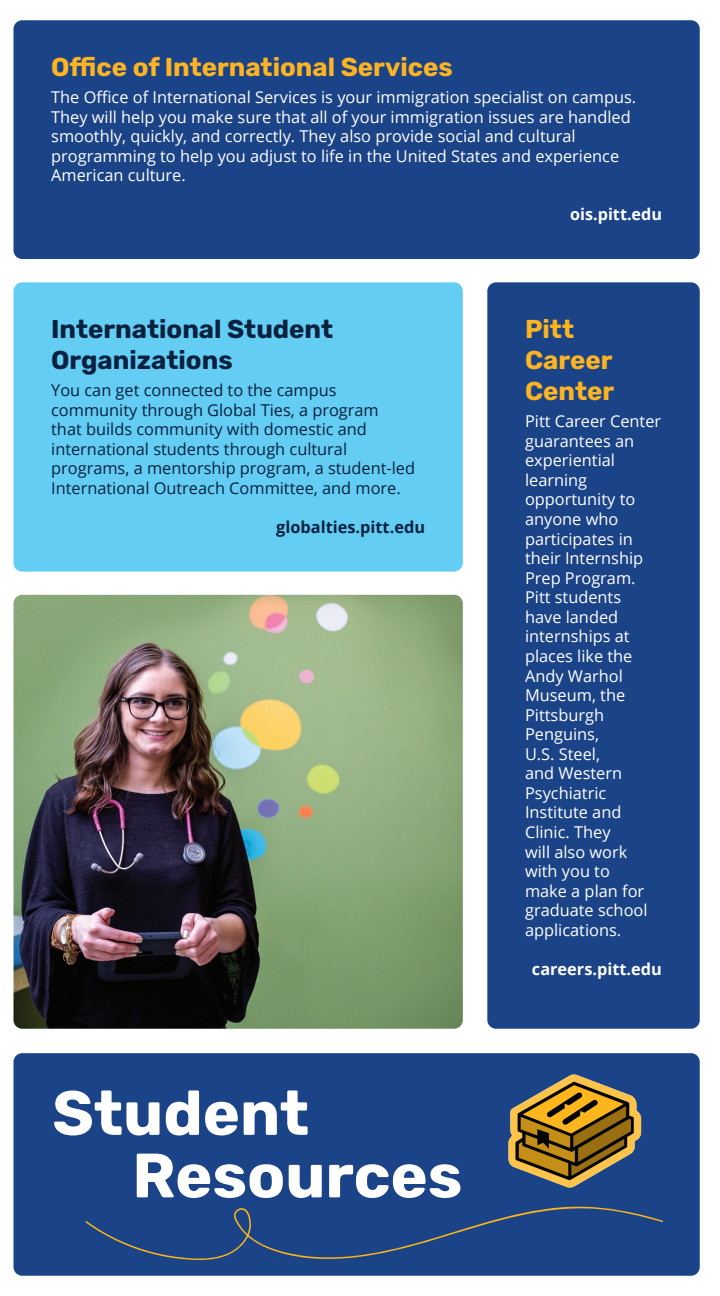
<style>
.page{position:relative;width:720px;height:1296px;background:#fff}
.page>*{position:absolute;margin:0;border:0;box-sizing:border-box;transform-origin:0 0}
.t1{font:700 62.55px/62.6px "Rubik";color:#fff}
.t2{font:700 25.8px/31px "Rubik";color:#fcb423}
.t3{font:700 25.8px/31px "Rubik";color:#09213f}
.t4{font:16.35px/19.5px "Open Sans";color:#fff}
.t5{font:16.35px/19.5px "Open Sans";color:#09213f}
.t6{font:700 16.35px "Open Sans";color:#09213f}
.t7{font:700 16.35px "Open Sans";color:#fff}
.t8{font:700 16.2px "Open Sans";color:#fff}
</style>
<div class="page">
<img style="left:14px;top:595px;width:449px;height:434px">
<div style="left:14px;top:20px;width:686px;height:239px;background:#1b4387;border-radius:9px"></div>
<div style="left:14px;top:1053px;width:686px;height:223px;background:#1b4387;border-radius:9px"></div>
<svg style="left:85px;top:1206px;width:577px;height:54px"></svg>
<svg style="left:508px;top:1074px;width:133px;height:114px"></svg>
<div style="left:14px;top:282px;width:449px;height:290px;background:#63cdf3;border-radius:9px"></div>
<div style="left:487px;top:282px;width:213px;height:747px;background:#1b4387;border-radius:9px"></div>
<h2 class="t2" style="left:51px;top:53px;width:403px">Office of International Services</h2>
<p class="t4" style="left:51px;top:87px;width:587px">The Office of International Services is your immigration specialist on campus.<br>They will help you make sure that all of your immigration issues are handled smoothly, quickly, and correctly. They also provide social and cultural programming to help you adjust to life in the United States and experience American culture.</p>
<p class="t8" style="left:570px;top:203px;width:93px">ois.pitt.edu</p>
<h2 class="t3" style="left:51px;top:315px;width:284px">International Student<br>Organizations</h2>
<p class="t5" style="left:51px;top:380px;width:365px">You can get connected to the campus community through Global Ties, a program<br>that builds community with domestic and international students through cultural programs, a mentorship program, a student-led International Outreach Committee, and more.</p>
<p class="t6" style="left:276px;top:516px;width:150px">globalties.pitt.edu</p>
<h1 class="t1" style="left:132px;top:1084px;width:332px;text-indent:-80px">Student<br>Resources</h1>
<h2 class="t2" style="left:525px;top:315px;width:91px">Pitt<br>Career<br>Center</h2>
<p class="t4" style="left:525px;top:411px;width:138px">Pitt Career Center guarantees an experiential learning opportunity to anyone who participates in their Internship<br>Prep Program.<br>Pitt students have landed internships at places like the<br>Andy Warhol<br>Museum, the<br>Pittsburgh<br>Penguins,<br>U.S. Steel,<br>and Western<br>Psychiatric<br>Institute and<br>Clinic. They<br>will also work with you to<br>make a plan for graduate school applications.</p>
<p class="t7" style="left:532px;top:958px;width:132px">careers.pitt.edu</p>
</div>
